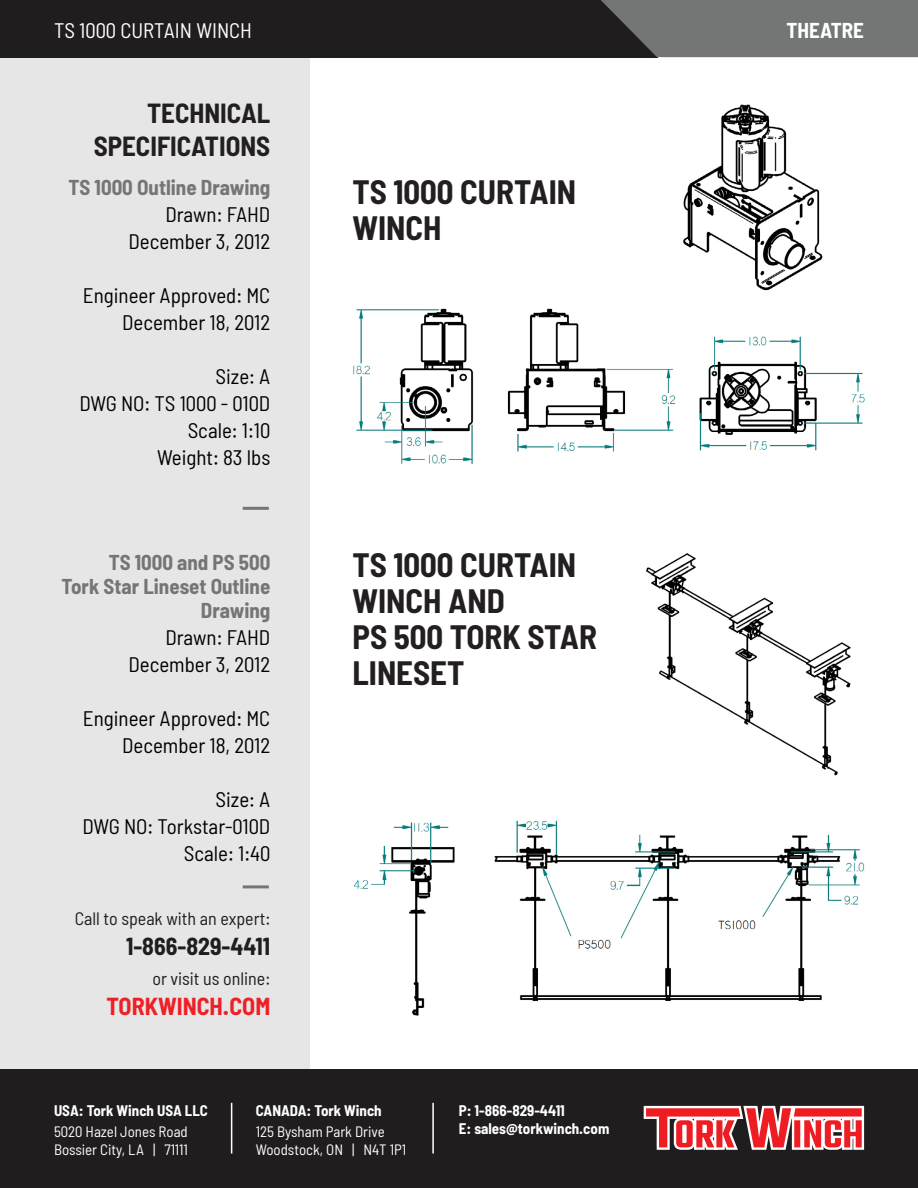
<style>
.page{position:relative;width:918px;height:1188px;background:#fff}
.page>*{position:absolute;margin:0;border:0;box-sizing:border-box;transform-origin:0 0}
.t1{font:700 semi-condensed 33px/36px "Barlow";color:#231f20}
.t2{font:700 semi-condensed 27px/32.4px "Barlow";color:#231f20;text-align:right}
.t3{font:700 semi-condensed 24px "Barlow";color:#201d1e}
.t4{font:700 semi-condensed 24px "Barlow";color:#ee2026}
.t5{font:semi-condensed 21px "Barlow";color:#000}
.t6{font:700 semi-condensed 21px/24px "Barlow";color:#747575;text-align:right}
.t7{font:semi-condensed 21px "Barlow";color:#fff}
.t8{font:700 semi-condensed 21px "Barlow";color:#fff}
.t9{font:semi-condensed 18px "Barlow";color:#201d1e}
.t10{font:semi-condensed 15px "Barlow";color:#fff}
.t11{font:700 semi-condensed 15px "Barlow";color:#fff}
</style>
<div class="page">
<div style="left:0;top:57px;width:310px;height:1012px;background:#e6e6e6"></div>
<div style="left:0;top:0;width:657px;height:57px;background:#201d1e"></div>
<div style="left:0;top:1069px;width:918px;height:119px;background:#201d1e"></div>
<hr style="left:231px;top:1103px;width:1px;height:51px;background:#fff">
<hr style="left:243px;top:885px;width:26px;height:3px;background:#747575">
<hr style="left:432px;top:1103px;width:2px;height:51px;background:#fff">
<svg style="left:601px;top:0;width:317px;height:57px"></svg>
<svg style="left:644px;top:1106px;width:220px;height:44px"></svg>
<img style="left:353px;top:308px;width:121px;height:156px">
<img style="left:507px;top:308px;width:169px;height:144px">
<img style="left:683px;top:104px;width:140px;height:187px">
<img style="left:699px;top:336px;width:166px;height:115px">
<img style="left:353px;top:822px;width:102px;height:194px">
<img style="left:494px;top:820px;width:371px;height:181px">
<div style="left:576px;top:798px;width:303px;height:36px;background:#fff"></div>
<img style="left:646px;top:553px;width:205px;height:223px">
<div style="left:718px;top:749px;width:49px;height:30px;background:#fff"></div>
<hr style="left:243px;top:507px;width:26px;height:3px;background:#747575">
<p class="t7" style="left:54px;top:17px;width:200px">TS 1000 CURTAIN WINCH</p>
<p class="t2" style="left:94px;top:97px;width:178px">TECHNICAL<br>SPECIFICATIONS</p>
<p class="t6" style="left:69px;top:175px;width:203px">TS 1000 Outline Drawing</p>
<p class="t5" style="left:165px;top:201px;width:106px">Drawn: FAHD</p>
<p class="t5" style="left:129px;top:228px;width:143px">December 3, 2012</p>
<p class="t5" style="left:83px;top:282px;width:189px">Engineer Approved: MC</p>
<p class="t5" style="left:122px;top:309px;width:150px">December 18, 2012</p>
<p class="t5" style="left:216px;top:363px;width:56px">Size: A</p>
<p class="t5" style="left:79px;top:390px;width:192px">DWG NO: TS 1000 - 010D</p>
<p class="t5" style="left:188px;top:417px;width:84px">Scale: 1:10</p>
<p class="t5" style="left:157px;top:444px;width:115px">Weight: 83 lbs</p>
<p class="t6" style="left:62px;top:550px;width:210px">TS 1000 and PS 500<br>Tork Star Lineset Outline<br>Drawing</p>
<p class="t5" style="left:165px;top:624px;width:106px">Drawn: FAHD</p>
<p class="t5" style="left:129px;top:651px;width:143px">December 3, 2012</p>
<p class="t5" style="left:83px;top:705px;width:189px">Engineer Approved: MC</p>
<p class="t5" style="left:122px;top:732px;width:150px">December 18, 2012</p>
<p class="t5" style="left:216px;top:786px;width:56px">Size: A</p>
<p class="t5" style="left:82px;top:813px;width:189px">DWG NO: Torkstar-010D</p>
<p class="t5" style="left:184px;top:840px;width:88px">Scale: 1:40</p>
<p class="t9" style="left:75px;top:907px;width:197px">Call to speak with an expert:</p>
<p class="t3" style="left:126px;top:931px;width:146px">1-866-829-4411</p>
<p class="t9" style="left:152px;top:967px;width:119px">or visit us online:</p>
<p class="t4" style="left:107px;top:991px;width:165px">TORKWINCH.COM</p>
<p class="t1" style="left:352px;top:173px;width:225px">TS 1000 CURTAIN<br>WINCH</p>
<p class="t1" style="left:352px;top:547px;width:246px">TS 1000 CURTAIN<br>WINCH AND<br>PS 500 TORK STAR<br>LINESET</p>
<p class="t11" style="left:54px;top:1101px;width:155px">USA: Tork Winch USA LLC</p>
<p class="t10" style="left:54px;top:1122px;width:135px">5020 Hazel Jones Road</p>
<p class="t10" style="left:54px;top:1140px;width:136px">Bossier City, LA | 71111</p>
<p class="t11" style="left:256px;top:1101px;width:127px">CANADA: Tork Winch</p>
<p class="t10" style="left:256px;top:1122px;width:131px">125 Bysham Park Drive</p>
<p class="t10" style="left:256px;top:1140px;width:152px">Woodstock, ON | N4T 1P1</p>
<p class="t11" style="left:459px;top:1101px;width:107px">P: 1-866-829-4411</p>
<p class="t11" style="left:459px;top:1119px;width:152px">E: sales@torkwinch.com</p>
<p class="t8" style="left:786px;top:17px;width:79px">THEATRE</p>
</div>
